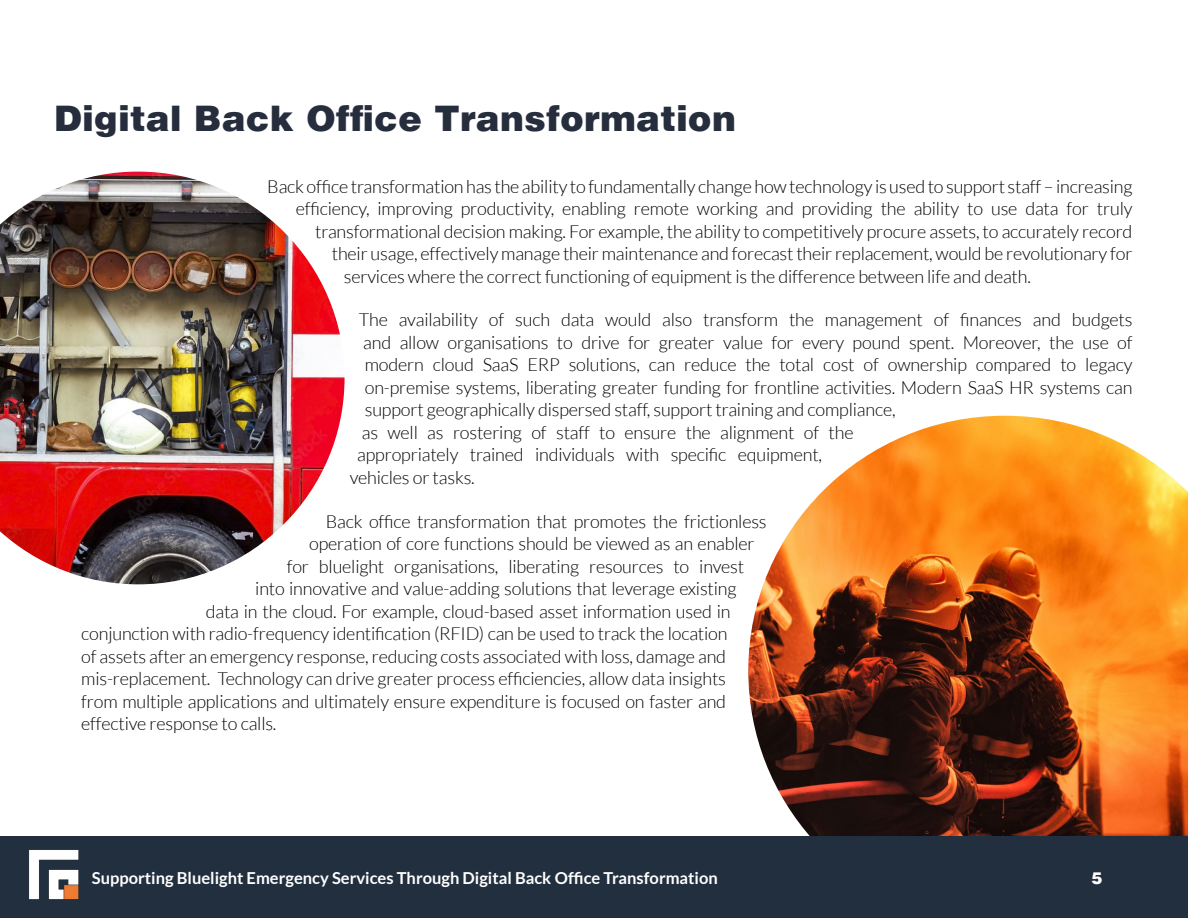
<style>
.page{position:relative;width:1188px;height:918px;background:#fff}
.page>*{position:absolute;margin:0;border:0;box-sizing:border-box;transform-origin:0 0}
.t1{font:900 36px "Helvetica";color:#262e3d}
.t2{font:300 18px "Lato";letter-spacing:-.01em;color:#000}
.t3{font:700 16.5px "Lato";color:#fff}
.t4{font:900 16.5px "Helvetica";color:#fff}
</style>
<div class="page">
<img style="left:0;top:172px;width:345px;height:412px">
<img style="left:748px;top:416px;width:440px;height:420px">
<div style="left:0;top:836px;width:1188px;height:82px;background:#222f3f"></div>
<img style="left:29px;top:850px;width:50px;height:50px">
<h1 class="t1" style="left:54px;top:96px;width:684px">Digital Back Office Transformation</h1>
<p class="t2" style="left:267px;top:177px;width:867px">Back office transformation has the ability to fundamentally change how technology is used to support staff – increasing</p>
<p class="t2" style="left:296px;top:199px;width:838px">efficiency, improving productivity, enabling remote working and providing the ability to use data for truly</p>
<p class="t2" style="left:315px;top:222px;width:819px">transformational decision making. For example, the ability to competitively procure assets, to accurately record</p>
<p class="t2" style="left:332px;top:244px;width:802px">their usage, effectively manage their maintenance and forecast their replacement, would be revolutionary for</p>
<p class="t2" style="left:344px;top:267px;width:689px">services where the correct functioning of equipment is the difference between life and death.</p>
<p class="t2" style="left:359px;top:310px;width:775px">The availability of such data would also transform the management of finances and budgets</p>
<p class="t2" style="left:363px;top:333px;width:771px">and allow organisations to drive for greater value for every pound spent. Moreover, the use of</p>
<p class="t2" style="left:365px;top:355px;width:769px">modern cloud SaaS ERP solutions, can reduce the total cost of ownership compared to legacy</p>
<p class="t2" style="left:365px;top:378px;width:769px">on-premise systems, liberating greater funding for frontline activities. Modern SaaS HR systems can</p>
<p class="t2" style="left:365px;top:400px;width:532px">support geographically dispersed staff, support training and compliance,</p>
<p class="t2" style="left:362px;top:423px;width:493px">as well as rostering of staff to ensure the alignment of the</p>
<p class="t2" style="left:357px;top:445px;width:466px">appropriately trained individuals with specific equipment,</p>
<p class="t2" style="left:350px;top:468px;width:127px">vehicles or tasks.</p>
<p class="t2" style="left:326px;top:512px;width:442px">Back office transformation that promotes the frictionless</p>
<p class="t2" style="left:309px;top:534px;width:447px">operation of core functions should be viewed as an enabler</p>
<p class="t2" style="left:287px;top:557px;width:459px">for bluelight organisations, liberating resources to invest</p>
<p class="t2" style="left:255px;top:579px;width:483px">into innovative and value-adding solutions that leverage existing</p>
<p class="t2" style="left:206px;top:602px;width:526px">data in the cloud. For example, cloud-based asset information used in</p>
<p class="t2" style="left:81px;top:624px;width:648px">conjunction with radio-frequency identification (RFID) can be used to track the location</p>
<p class="t2" style="left:81px;top:647px;width:646px">of assets after an emergency response, reducing costs associated with loss, damage and</p>
<p class="t2" style="left:81px;top:669px;width:646px">mis-replacement. Technology can drive greater process efficiencies, allow data insights</p>
<p class="t2" style="left:81px;top:692px;width:646px">from multiple applications and ultimately ensure expenditure is focused on faster and</p>
<p class="t2" style="left:81px;top:714px;width:197px">effective response to calls.</p>
<p class="t3" style="left:92px;top:869px;width:627px">Supporting Bluelight Emergency Services Through Digital Back Office Transformation</p>
<p class="t4" style="left:1092px;top:869px;width:13px">5</p>
</div>
